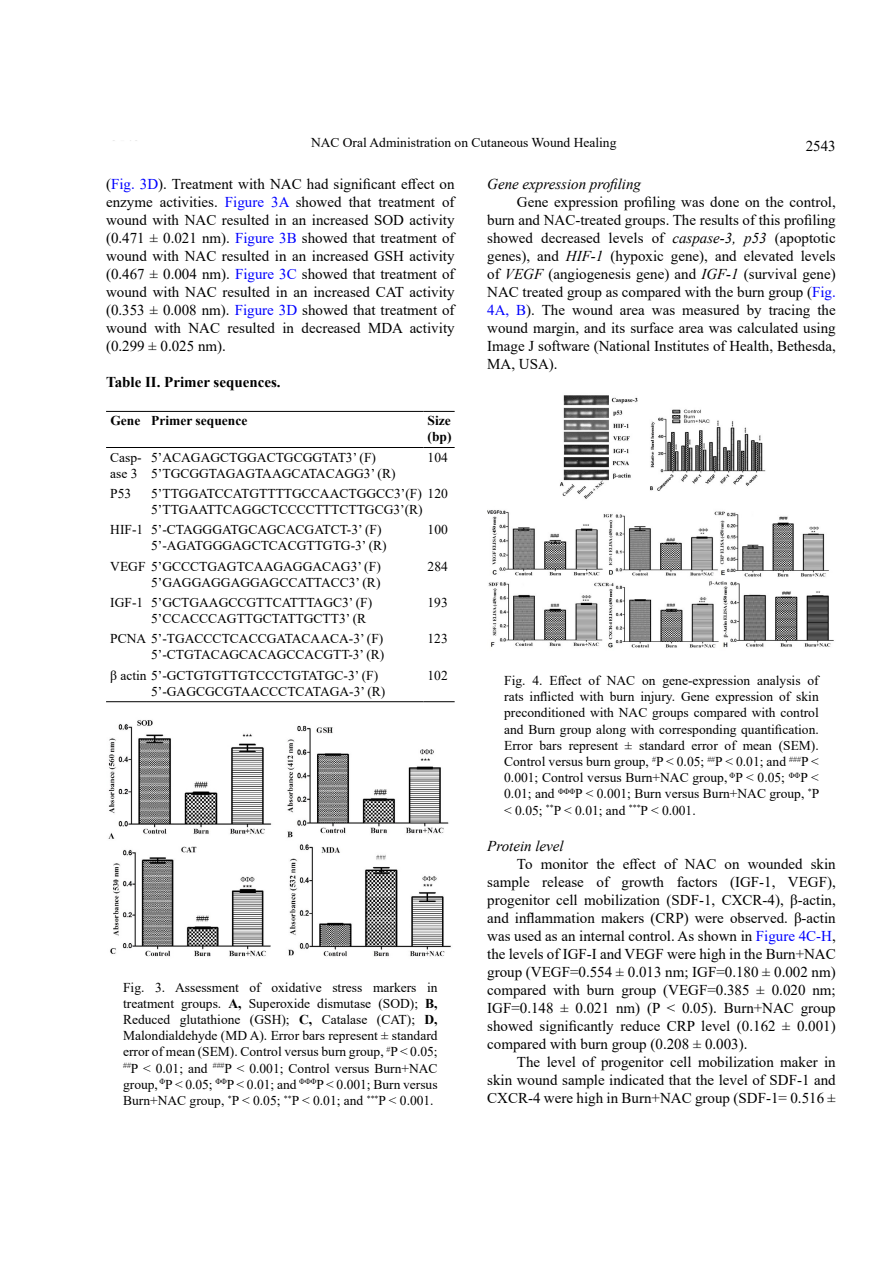
<style>
.page{position:relative;width:893px;height:1263px;background:#fff}
.page>*{position:absolute;margin:0;border:0;box-sizing:border-box;transform-origin:0 0}
.t1{font:15px/18px "Times New Roman";color:#000;text-align:justify}
.t2{font:italic 15px "Times New Roman";color:#000}
.t3{font:700 15px "Times New Roman";color:#000}
.t4{font:13.5px/16.2px "Times New Roman";color:#000}
.t5{font:700 13.5px/16.2px "Times New Roman";color:#000}
.s1{color:#00f}
.s2{font-style:italic}
.s3{font-weight:700}
</style>
<div class="page">
<hr style="left:106px;top:701px;width:41px;height:1px;background:#000">
<hr style="left:147px;top:701px;width:276px;height:1px;background:#000">
<hr style="left:423px;top:701px;width:32px;height:1px;background:#000">
<hr style="left:106px;top:411px;width:41px;height:1px;background:#000">
<hr style="left:147px;top:411px;width:276px;height:1px;background:#000">
<hr style="left:423px;top:411px;width:32px;height:1px;background:#000">
<hr style="left:106px;top:447px;width:41px;height:1px;background:#000">
<hr style="left:147px;top:447px;width:276px;height:1px;background:#000">
<hr style="left:423px;top:447px;width:32px;height:1px;background:#000">
<img style="left:108px;top:720px;width:343px;height:237px">
<img style="left:487px;top:395px;width:347px;height:253px">
<p class="t4" style="left:311px;top:134px;width:307px">NAC Oral Administration on Cutaneous Wound Healing</p>
<p class="t1" style="left:806px;top:137px;width:31px">2543</p>
<p class="t1" style="left:106px;top:174px;width:350px">(<span class="s1">Fig. 3D</span>). Treatment with NAC had significant effect on enzyme activities. <span class="s1">Figure 3A</span> showed that treatment of wound with NAC resulted in an increased SOD activity (0.471 ± 0.021 nm). <span class="s1">Figure 3B</span> showed that treatment of wound with NAC resulted in an increased GSH activity (0.467 ± 0.004 nm). <span class="s1">Figure 3C</span> showed that treatment of wound with NAC resulted in an increased CAT activity (0.353 ± 0.008 nm). <span class="s1">Figure 3D</span> showed that treatment of wound with NAC resulted in decreased MDA activity (0.299 ± 0.025 nm).</p>
<p class="t3" style="left:106px;top:371px;width:176px">Table II. Primer sequences.</p>
<p class="t5" style="left:110px;top:412px;width:138px">Gene Primer sequence</p>
<p class="t5" style="left:428px;top:412px;width:26px">Size (bp)</p>
<p class="t4" style="left:110px;top:448px;width:33px">Casp&shy;ase 3</p>
<p class="t4" style="left:151px;top:448px;width:246px">5’ACAGAGCTGGACTGCGGTAT3’ (F)<br>5’TGCGGTAGAGTAAGCATACAGG3’ (R)</p>
<p class="t4" style="left:428px;top:448px;width:22px">104</p>
<p class="t4" style="left:110px;top:485px;width:23px">P53</p>
<p class="t4" style="left:151px;top:485px;width:298px">5’TTGGATCCATGTTTTGCCAACTGGCC3’(F) 120<br>5’TTGAATTCAGGCTCCCCTTTCTTGCG3’(R)</p>
<p class="t4" style="left:151px;top:521px;width:237px;text-indent:-41px">HIF-1 5’-CTAGGGATGCAGCACGATCT-3’ (F)<br>5’-AGATGGGAGCTCACGTTGTG-3’ (R)</p>
<p class="t4" style="left:428px;top:521px;width:22px">100</p>
<p class="t4" style="left:110px;top:557px;width:272px;text-align:right">VEGF 5’GCCCTGAGTCAAGAGGACAG3’ (F)<br>5’GAGGAGGAGGAGCCATTACC3’ (R)</p>
<p class="t4" style="left:428px;top:557px;width:22px">284</p>
<p class="t4" style="left:151px;top:594px;width:223px;text-indent:-41px">IGF-1 5’GCTGAAGCCGTTCATTTAGC3’ (F)<br>5’CCACCCAGTTGCTATTGCTT3’ (R</p>
<p class="t4" style="left:428px;top:594px;width:22px">193</p>
<p class="t4" style="left:110px;top:630px;width:276px;text-align:right">PCNA 5’-TGACCCTCACCGATACAACA-3’ (F)<br>5’-CTGTACAGCACAGCCACGTT-3’ (R)</p>
<p class="t4" style="left:428px;top:630px;width:22px">123</p>
<p class="t4" style="left:151px;top:666px;width:236px;text-indent:-41px">β actin 5’-GCTGTGTTGTCCCTGTATGC-3’ (F)<br>5’-GAGCGCGTAACCCTCATAGA-3’ (R)</p>
<p class="t4" style="left:428px;top:666px;width:22px">102</p>
<p class="t2" style="left:487px;top:174px;width:155px">Gene expression profiling</p>
<p class="t1" style="left:487px;top:193px;width:350px;text-indent:30px">Gene expression profiling was done on the control, burn and NAC-treated groups. The results of this profiling showed decreased levels of <span class="s2">caspase-3, p53</span> (apoptotic genes), and <span class="s2">HIF-1</span> (hypoxic gene), and elevated levels of <span class="s2">VEGF</span> (angiogenesis gene) and <span class="s2">IGF-1</span> (survival gene)<br>NAC treated group as compared with the burn group (<span class="s1">Fig.<br>4A, B</span>). The wound area was measured by tracing the wound margin, and its surface area was calculated using Image J software (National Institutes of Health, Bethesda, MA, USA).</p>
<p class="t4" style="left:504px;top:672px;width:317px;text-align:justify">Fig. 4. Effect of NAC on gene-expression analysis of rats inflicted with burn injury. Gene expression of skin preconditioned with NAC groups compared with control and Burn group along with corresponding quantification.<br>Error bars represent ± standard error of mean (SEM).<br>Control versus burn group, <sup>#</sup>P &lt; 0.05; <sup>##</sup>P &lt; 0.01; and <sup>###</sup>P &lt; 0.001; Control versus Burn+NAC group, <sup>Φ</sup>P &lt; 0.05; <sup>ΦΦ</sup>P &lt; 0.01; and <sup>ΦΦΦ</sup>P &lt; 0.001; Burn versus Burn+NAC group, <sup>*</sup>P &lt; 0.05; <sup>**</sup>P &lt; 0.01; and <sup>***</sup>P &lt; 0.001.</p>
<p class="t2" style="left:487px;top:835px;width:78px">Protein level</p>
<p class="t1" style="left:487px;top:854px;width:350px;text-indent:30px">To monitor the effect of NAC on wounded skin sample release of growth factors (IGF-1, VEGF), progenitor cell mobilization (SDF-1, CXCR-4), β-actin, and inflammation makers (CRP) were observed. β-actin was used as an internal control. As shown in <span class="s1">Figure 4C-H</span>, the levels of IGF-I and VEGF were high in the Burn+NAC group (VEGF=0.554 ± 0.013 nm; IGF=0.180 ± 0.002 nm) compared with burn group (VEGF=0.385 ± 0.020 nm; IGF=0.148 ± 0.021 nm) (P &lt; 0.05). Burn+NAC group showed significantly reduce CRP level (0.162 ± 0.001) compared with burn group (0.208 ± 0.003).</p>
<p class="t1" style="left:487px;top:1052px;width:350px;text-indent:30px">The level of progenitor cell mobilization maker in skin wound sample indicated that the level of SDF-1 and CXCR-4 were high in Burn+NAC group (SDF-1= 0.516 ±</p>
<p class="t4" style="left:123px;top:978px;width:316px;text-align:justify">Fig. 3. Assessment of oxidative stress markers in treatment groups. <span class="s3">A,</span> Superoxide dismutase (SOD); <span class="s3">B, </span>Reduced glutathione (GSH); <span class="s3">C,</span> Catalase (CAT); <span class="s3">D, </span>Malondialdehyde (MD A). Error bars represent ± standard error of mean (SEM). Control versus burn group, <sup>#</sup>P &lt; 0.05; <sup>##</sup>P &lt; 0.01; and <sup>###</sup>P &lt; 0.001; Control versus Burn+NAC group, <sup>Φ</sup>P &lt; 0.05; <sup>ΦΦ</sup>P &lt; 0.01; and <sup>ΦΦΦ</sup>P &lt; 0.001; Burn versus Burn+NAC group, <sup>*</sup>P &lt; 0.05; <sup>**</sup>P &lt; 0.01; and <sup>***</sup>P &lt; 0.001.</p>
</div>
